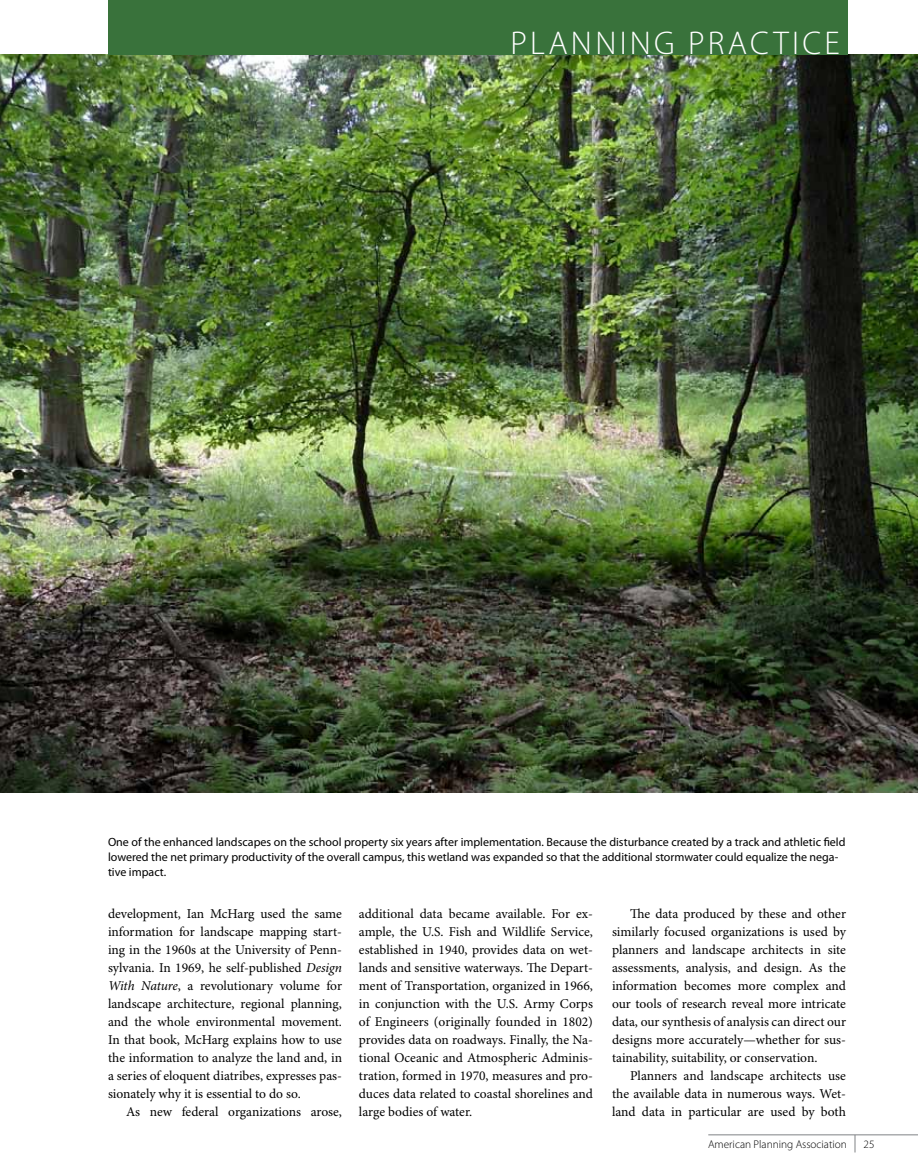
<style>
.page{position:relative;width:918px;height:1175px;background:#fff}
.page>*{position:absolute;margin:0;border:0;box-sizing:border-box;transform-origin:0 0}
.t1{font:300 33px "Myriad Pro";letter-spacing:.1em;color:#fff}
.t2{font:13.5px/18px "Minion Pro";color:#000;text-align:justify}
.t3{font:12px/15px "Myriad Pro";color:#000}
.t4{font:300 11.25px "Myriad Pro";color:#000}
.s1{font-style:italic}
</style>
<div class="page">
<hr style="left:708px;top:1134px;width:210px;height:1px;background:#808285">
<svg style="left:855px;top:1134px;width:1px;height:18px"></svg>
<img style="left:0;top:54px;width:918px;height:738px">
<div style="left:108px;top:0;width:740px;height:54px;background:#39723b"></div>
<h1 class="t1" style="left:510px;top:25px;width:331px">PLANNING PRACTICE</h1>
<p class="t3" style="left:108px;top:835px;width:739px">One of the enhanced landscapes on the school property six years after implementation. Because the disturbance created by a track and athletic field lowered the net primary productivity of the overall campus, this wetland was expanded so that the additional stormwater could equalize the nega&shy;tive impact.</p>
<p class="t2" style="left:108px;top:905px;width:236px">development, Ian McHarg used the same information for landscape mapping start&shy;ing in the 1960s at the University of Penn&shy;sylvania. In 1969, he self-published <span class="s1">Design With Nature</span>, a revolutionary volume for landscape architecture, regional planning, and the whole environmental movement.<br>In that book, McHarg explains how to use the information to analyze the land and, in a series of eloquent diatribes, expresses pas&shy;sionately why it is essential to do so.</p>
<p class="t2" style="left:126px;top:1103px;width:218px">As new federal organizations arose,</p>
<p class="t2" style="left:359px;top:905px;width:236px">additional data became available. For ex&shy;ample, the U.S. Fish and Wildlife Service, established in 1940, provides data on wet&shy;lands and sensitive waterways. The Depart&shy;ment of Transportation, organized in 1966, in conjunction with the U.S. Army Corps of Engineers (originally founded in 1802) provides data on roadways. Finally, the Na&shy;tional Oceanic and Atmospheric Adminis&shy;tration, formed in 1970, measures and pro&shy;duces data related to coastal shorelines and large bodies of water.</p>
<p class="t2" style="left:612px;top:905px;width:236px;text-indent:18px">The data produced by these and other similarly focused organizations is used by planners and landscape architects in site assessments, analysis, and design. As the information becomes more complex and our tools of research reveal more intricate data, our synthesis of analysis can direct our designs more accurately—whether for sus&shy;tainability, suitability, or conservation.</p>
<p class="t2" style="left:612px;top:1067px;width:235px;text-indent:18px">Planners and landscape architects use the available data in numerous ways. Wet&shy;land data in particular are used by both</p>
<p class="t4" style="left:708px;top:1138px;width:140px">American Planning Association</p>
<p class="t4" style="left:864px;top:1138px;width:12px">25</p>
</div>
